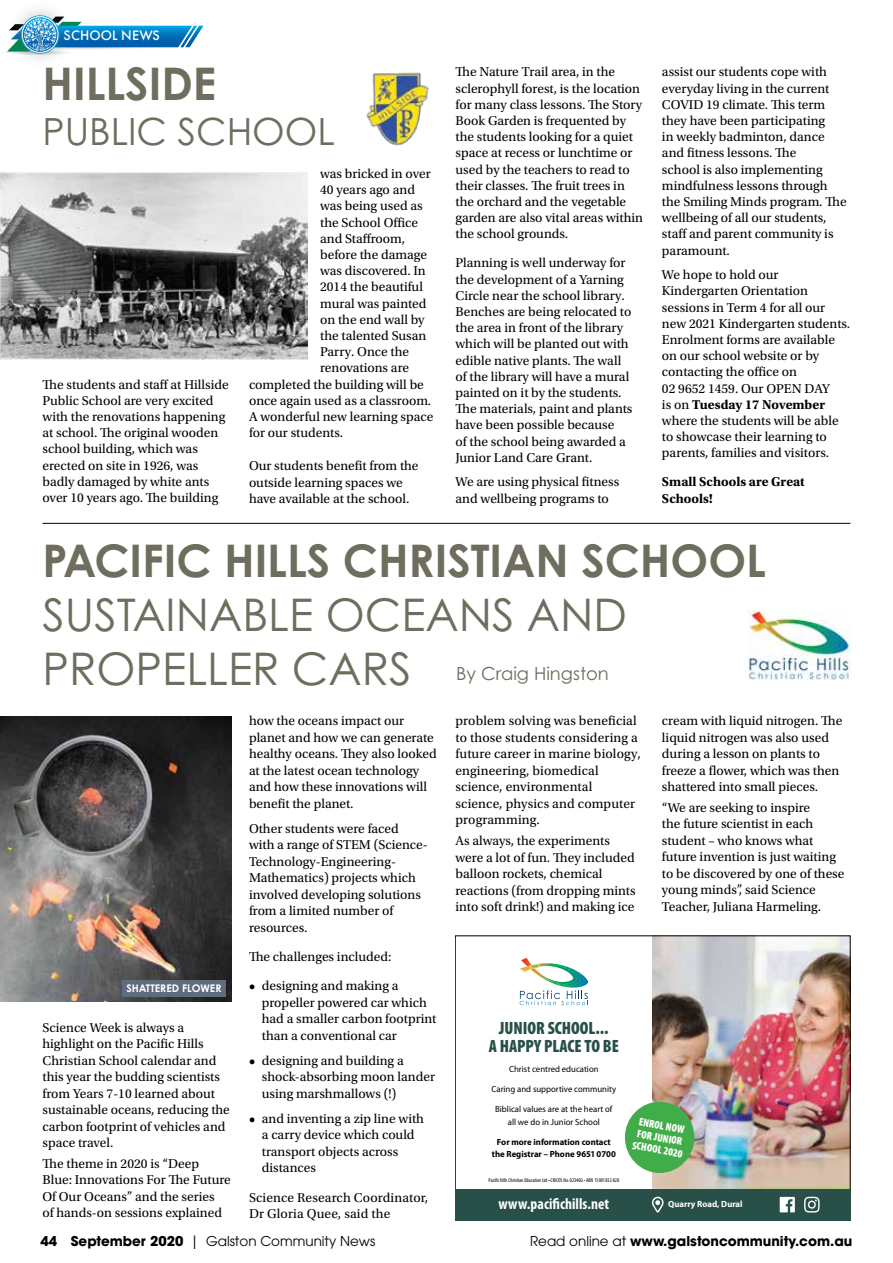
<style>
.page{position:relative;width:893px;height:1263px;background:#fff}
.page>*{position:absolute;margin:0;border:0;box-sizing:border-box;transform-origin:0 0}
.t1{font:700 45px "Century Gothic Pro";color:#6e6d5e}
.t2{font:45px/54px "Century Gothic Pro";color:#6e6d5e}
.t3{font:37.5px "Century Gothic Pro";color:#6e6d5e}
.t4{font:18px "Century Gothic Pro";color:#6e6d5e}
.t5{font:900 condensed 17.85px/17.9px "Myriad Pro";color:#284f48;text-align:center}
.t6{font:700 condensed 15.6px "Myriad Pro";letter-spacing:.005em;color:#fff}
.t7{font:500 14.25px "Futura PT";letter-spacing:.01em;color:#fff}
.t8{font:13.5px/16.2px "Utopia Std";color:#000}
.t9{font:700 13.5px "ITC Avant Garde Pro";color:#000}
.t10{font:13.5px "ITC Avant Garde Pro";color:#000}
.t11{font:700 13.5px/16.2px "Utopia Std";color:#000}
.t12{font:900 condensed 11.1px/12.3px "Myriad Pro";color:#fff}
.t13{font:700 10.5px "Century Gothic Pro";color:#fff}
.t14{font:9px/12.3px "Myriad Pro";color:#000;text-align:center}
.t15{font:700 9px/12.3px "Myriad Pro";color:#000;text-align:center}
.t16{font:700 9px "Myriad Pro";color:#fff}
.t17{font:condensed 5.55px "Myriad Pro";color:#000}
.s1{font-weight:700}
.s2{font-weight:400}
</style>
<div class="page">
<div style="left:6px;top:1px;width:68px;height:68px;background:#5e6c7d;opacity:.5"></div>
<div style="left:22px;top:17px;width:36px;height:36px;border:1px solid #fff;border-radius:50%"></div>
<svg style="left:7px;top:17px;width:196px;height:35px"></svg>
<img style="left:0;top:716px;width:231px;height:285px">
<div style="left:122px;top:980px;width:104px;height:16px;background:#5e6c7d"></div>
<img style="left:748px;top:610px;width:102px;height:69px">
<img style="left:0;top:172px;width:307px;height:187px">
<hr style="left:43px;top:523px;width:807px;height:1px;background:#000">
<img style="left:653px;top:937px;width:195px;height:252px">
<div style="left:455px;top:1189px;width:395px;height:31px;background:#284f48"></div>
<svg style="left:520px;top:958px;width:68px;height:47px"></svg>
<div style="left:625px;top:1102px;width:69px;height:71px;background:#41ad49;border-radius:50%"></div>
<svg style="left:804px;top:1197px;width:16px;height:15px"></svg>
<svg style="left:780px;top:1197px;width:15px;height:15px"></svg>
<svg style="left:652px;top:1197px;width:11px;height:16px"></svg>
<img style="left:366px;top:72px;width:63px;height:74px">
<p class="t7" style="left:64px;top:26px;width:98px">SCHOOL NEWS</p>
<h1 class="t1" style="left:43px;top:55px;width:175px">HILLSIDE</h1>
<h2 class="t3" style="left:43px;top:108px;width:294px">PUBLIC SCHOOL</h2>
<p class="t8" style="left:43px;top:376px;width:188px">The students and staff at Hillside<br>Public School are very excited with the renovations happening at school. The original wooden school building, which was erected on site in 1926, was badly damaged by white ants over 10 years ago. The building</p>
<p class="t8" style="left:320px;top:166px;width:112px">was bricked in over</p>
<p class="t8" style="left:320px;top:182px;width:96px">40 years ago and</p>
<p class="t8" style="left:320px;top:198px;width:104px">was being used as</p>
<p class="t8" style="left:320px;top:214px;width:99px">the School Office</p>
<p class="t8" style="left:320px;top:231px;width:87px">and Staffroom,</p>
<p class="t8" style="left:320px;top:247px;width:108px">before the damage</p>
<p class="t8" style="left:320px;top:263px;width:107px">was discovered. In</p>
<p class="t8" style="left:320px;top:279px;width:104px">2014 the beautiful</p>
<p class="t8" style="left:320px;top:295px;width:108px">mural was painted</p>
<p class="t8" style="left:320px;top:312px;width:106px">on the end wall by</p>
<p class="t8" style="left:320px;top:328px;width:108px">the talented Susan</p>
<p class="t8" style="left:320px;top:344px;width:91px">Parry. Once the</p>
<p class="t8" style="left:320px;top:360px;width:90px">renovations are</p>
<p class="t8" style="left:249px;top:376px;width:176px">completed the building will be</p>
<p class="t8" style="left:249px;top:393px;width:184px">once again used as a classroom.</p>
<p class="t8" style="left:249px;top:409px;width:186px">A wonderful new learning space</p>
<p class="t8" style="left:249px;top:425px;width:96px">for our students.</p>
<p class="t8" style="left:249px;top:458px;width:171px">Our students benefit from the outside learning spaces we have available at the school.</p>
<p class="t8" style="left:455px;top:64px;width:189px">The Nature Trail area, in the sclerophyll forest, is the location for many class lessons. The Story<br>Book Garden is frequented by the students looking for a quiet space at recess or lunchtime or used by the teachers to read to their classes. The fruit trees in the orchard and the vegetable garden are also vital areas within the school grounds.</p>
<p class="t8" style="left:455px;top:255px;width:179px">Planning is well underway for the development of a Yarning<br>Circle near the school library.<br>Benches are being relocated to the area in front of the library which will be planted out with edible native plants. The wall of the library will have a mural painted on it by the students.<br>The materials, paint and plants have been possible because<br>of the school being awarded a<br>Junior Land Care Grant.</p>
<p class="t8" style="left:455px;top:474px;width:165px">We are using physical fitness and wellbeing programs to</p>
<p class="t8" style="left:662px;top:64px;width:186px">assist our students cope with everyday living in the current<br>COVID 19 climate. This term they have been participating<br>in weekly badminton, dance and fitness lessons. The<br>school is also implementing mindfulness lessons through the Smiling Minds program. The wellbeing of all our students, staff and parent community is paramount.</p>
<p class="t8" style="left:662px;top:267px;width:190px">We hope to hold our<br>Kindergarten Orientation sessions in Term 4 for all our new 2021 Kindergarten students.<br>Enrolment forms are available on our school website or by contacting the office on<br>02 9652 1459. Our OPEN DAY<br>is on <span class="s1">Tuesday 17 November </span>where the students will be able to showcase their learning to parents, families and visitors.</p>
<p class="t11" style="left:662px;top:474px;width:144px">Small Schools are Great<br>Schools!</p>
<h1 class="t1" style="left:43px;top:532px;width:725px">PACIFIC HILLS CHRISTIAN SCHOOL</h1>
<h1 class="t2" style="left:43px;top:587px;width:586px">SUSTAINABLE OCEANS AND<br>PROPELLER CARS</h1>
<h3 class="t4" style="left:456px;top:663px;width:154px">By Craig Hingston</h3>
<p class="t13" style="left:126px;top:981px;width:97px">SHATTERED FLOWER</p>
<p class="t8" style="left:43px;top:1019px;width:189px">Science Week is always a highlight on the Pacific Hills<br>Christian School calendar and this year the budding scientists from Years 7-10 learned about sustainable oceans, reducing the carbon footprint of vehicles and space travel.</p>
<p class="t8" style="left:43px;top:1155px;width:190px">The theme in 2020 is “Deep<br>Blue: Innovations For The Future<br>Of Our Oceans” and the series<br>of hands-on sessions explained</p>
<p class="t8" style="left:249px;top:713px;width:189px">how the oceans impact our planet and how we can generate healthy oceans. They also looked at the latest ocean technology and how these innovations will benefit the planet.</p>
<p class="t8" style="left:249px;top:820px;width:180px">Other students were faced<br>with a range of STEM (Science-<br>Technology-Engineering-<br>Mathematics) projects which involved developing solutions from a limited number of resources.</p>
<p class="t8" style="left:249px;top:949px;width:144px">The challenges included:</p>
<p class="t8" style="left:262px;top:978px;width:176px;text-indent:-13px"><span class="s1">•</span> designing and making a propeller powered car which had a smaller carbon footprint than a conventional car</p>
<p class="t8" style="left:262px;top:1052px;width:175px;text-indent:-13px"><span class="s1">•</span> designing and building a shock-absorbing moon lander using marshmallows (!)</p>
<p class="t8" style="left:262px;top:1110px;width:164px;text-indent:-13px"><span class="s1">•</span> and inventing a zip line with a carry device which could transport objects across distances</p>
<p class="t8" style="left:249px;top:1189px;width:181px">Science Research Coordinator,<br>Dr Gloria Quee, said the</p>
<p class="t8" style="left:455px;top:713px;width:187px">problem solving was beneficial to those students considering a future career in marine biology, engineering, biomedical science, environmental science, physics and computer programming.</p>
<p class="t8" style="left:455px;top:833px;width:182px">As always, the experiments were a lot of fun. They included balloon rockets, chemical reactions (from dropping mints into soft drink!) and making ice</p>
<p class="t8" style="left:662px;top:713px;width:182px">cream with liquid nitrogen. The liquid nitrogen was also used during a lesson on plants to freeze a flower, which was then shattered into small pieces.</p>
<p class="t8" style="left:662px;top:799px;width:184px">“We are seeking to inspire<br>the future scientist in each student – who knows what future invention is just waiting to be discovered by one of these young minds”, said Science<br>Teacher, Juliana Harmeling.</p>
<h3 class="t5" style="left:489px;top:1018px;width:132px">JUNIOR SCHOOL...<br>A HAPPY PLACE TO BE</h3>
<p class="t14" style="left:509px;top:1063px;width:91px">Christ centred education</p>
<p class="t14" style="left:491px;top:1083px;width:126px">Caring and supportive community</p>
<p class="t14" style="left:495px;top:1103px;width:119px">Biblical values are at the heart of all we do in Junior School</p>
<p class="t15" style="left:492px;top:1135px;width:125px">For more information contact the Registrar – Phone 9651 0700</p>
<p class="t17" style="left:489px;top:1177px;width:132px">Pacific Hills Christian Education Ltd • CRICOS No. 02340G • ABN 11 001 832 828</p>
<p class="t12" style="left:638px;top:1114px;width:52px;rotate:10deg">ENROL NOW<br>FOR JUNIOR<br>SCHOOL 2020</p>
<p class="t6" style="left:498px;top:1194px;width:113px">www.pacifichills.net</p>
<p class="t16" style="left:668px;top:1198px;width:76px">Quarry Road, Dural</p>
<p class="t10" style="left:41px;top:1232px;width:336px"><span class="s1">44 September 2020</span> | Galston Community News</p>
<p class="t9" style="left:530px;top:1232px;width:324px"><span class="s2">Read online at</span> www.galstoncommunity.com.au</p>
</div>
